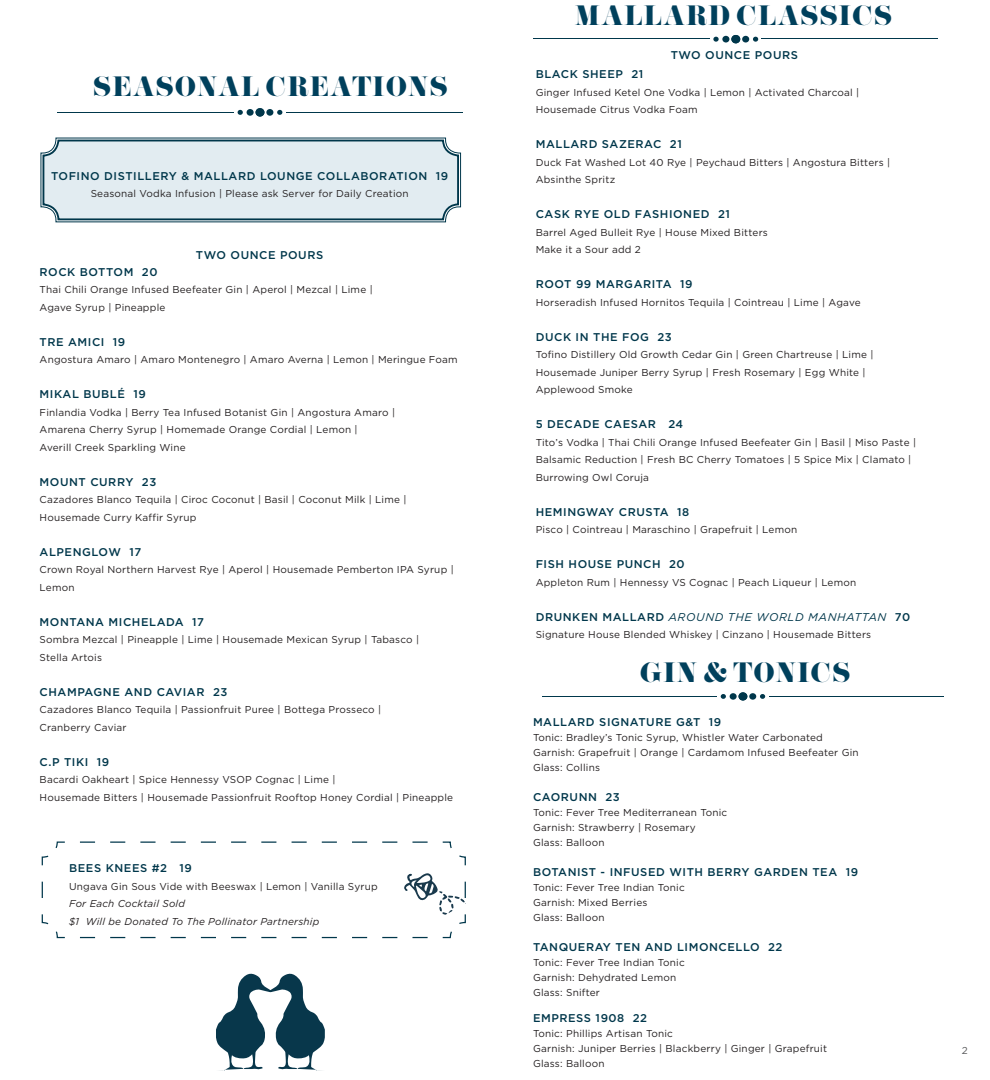
<style>
.page{position:relative;width:990px;height:1080px;background:#fff}
.page>*{position:absolute;margin:0;border:0;box-sizing:border-box;transform-origin:0 0}
.t1{font:25px "Pistilli";letter-spacing:.03em;color:#00405c}
.Sub_Heading{font:500 11.25px "Gotham HTF";letter-spacing:.05em;color:#00374b}
.t2{font:italic 11.25px "Gotham HTF";letter-spacing:.05em;color:#00374b}
.Sub_Heading-2{font:10px/17.5px "Gotham HTF";letter-spacing:.02em;color:#231f20}
.t3{font:italic 10px/17.5px "Gotham HTF";letter-spacing:.02em;color:#231f20}
.t4{font:10px "Gotham HTF";color:#57585a}
.s1{font-weight:500;font-style:normal}
</style>
<div class="page">
<svg style="left:40px;top:137px;width:421px;height:86px;background:#dae5ea"></svg>
<div style="left:43px;top:140px;width:416px;height:80px;border:2px solid #00374b;border-radius:15px"></div>
<div style="left:247px;top:109px;width:7px;height:7px;background:#00374b;border-radius:50%"></div>
<svg style="left:238px;top:110px;width:5px;height:5px"></svg>
<div style="left:256px;top:108px;width:8px;height:9px;background:#00374b;border-radius:50%"></div>
<div style="left:266px;top:109px;width:7px;height:7px;background:#00374b;border-radius:50%"></div>
<svg style="left:277px;top:110px;width:5px;height:5px"></svg>
<hr style="left:286px;top:112px;width:176px;height:1px;background:#00374b">
<hr style="left:57px;top:112px;width:176px;height:1px;background:#00374b">
<svg style="left:216px;top:974px;width:109px;height:96px"></svg>
<svg style="left:41px;top:841px;width:425px;height:98px"></svg>
<div style="left:722px;top:36px;width:7px;height:7px;background:#00374b;border-radius:50%"></div>
<svg style="left:713px;top:37px;width:6px;height:5px"></svg>
<div style="left:731px;top:35px;width:9px;height:8px;background:#00374b;border-radius:50%"></div>
<div style="left:742px;top:36px;width:7px;height:7px;background:#00374b;border-radius:50%"></div>
<svg style="left:753px;top:37px;width:5px;height:5px"></svg>
<hr style="left:762px;top:39px;width:176px;height:1px;background:#00374b">
<hr style="left:533px;top:39px;width:176px;height:1px;background:#00374b">
<div style="left:730px;top:693px;width:7px;height:7px;background:#00374b;border-radius:50%"></div>
<svg style="left:721px;top:694px;width:5px;height:5px"></svg>
<div style="left:739px;top:692px;width:8px;height:9px;background:#00374b;border-radius:50%"></div>
<div style="left:749px;top:693px;width:7px;height:7px;background:#00374b;border-radius:50%"></div>
<svg style="left:760px;top:694px;width:5px;height:5px"></svg>
<hr style="left:769px;top:696px;width:174px;height:1px;background:#00374b">
<hr style="left:542px;top:696px;width:174px;height:1px;background:#00374b">
<p class="t1" style="left:93px;top:70px;width:356px">SEASONAL CREATIONS</p>
<p class="Sub_Heading" style="left:51px;top:169px;width:399px">TOFINO DISTILLERY &amp; MALLARD LOUNGE COLLABORATION 19</p>
<p class="Sub_Heading-2" style="left:91px;top:185px;width:320px">Seasonal Vodka Infusion | Please ask Server for Daily Creation</p>
<p class="Sub_Heading" style="left:196px;top:249px;width:129px">TWO OUNCE POURS</p>
<p class="Sub_Heading" style="left:40px;top:265px;width:119px">ROCK BOTTOM 20</p>
<p class="Sub_Heading-2" style="left:40px;top:281px;width:335px">Thai Chili Orange Infused Beefeater Gin | Aperol | Mezcal | Lime |</p>
<p class="Sub_Heading-2" style="left:40px;top:298px;width:127px">Agave Syrup | Pineapple</p>
<p class="Sub_Heading" style="left:40px;top:335px;width:87px">TRE AMICI 19</p>
<p class="Sub_Heading-2" style="left:40px;top:351px;width:420px">Angostura Amaro | Amaro Montenegro | Amaro Averna | Lemon | Meringue Foam</p>
<p class="Sub_Heading" style="left:40px;top:388px;width:108px">MIKAL BUBLÉ 19</p>
<p class="Sub_Heading-2" style="left:40px;top:403px;width:357px">Finlandia Vodka | Berry Tea Infused Botanist Gin | Angostura Amaro |</p>
<p class="Sub_Heading-2" style="left:40px;top:421px;width:320px">Amarena Cherry Syrup | Homemade Orange Cordial | Lemon |<br>Averill Creek Sparkling Wine</p>
<p class="Sub_Heading" style="left:40px;top:475px;width:118px">MOUNT CURRY 23</p>
<p class="Sub_Heading-2" style="left:40px;top:491px;width:368px">Cazadores Blanco Tequila | Ciroc Coconut | Basil | Coconut Milk | Lime |</p>
<p class="Sub_Heading-2" style="left:40px;top:508px;width:158px">Housemade Curry Kaffir Syrup</p>
<p class="Sub_Heading" style="left:40px;top:545px;width:103px">ALPENGLOW 17</p>
<p class="Sub_Heading-2" style="left:40px;top:561px;width:416px">Crown Royal Northern Harvest Rye | Aperol | Housemade Pemberton IPA Syrup |<br>Lemon</p>
<p class="Sub_Heading" style="left:40px;top:615px;width:166px">MONTANA MICHELADA 17</p>
<p class="Sub_Heading-2" style="left:40px;top:631px;width:381px">Sombra Mezcal | Pineapple | Lime | Housemade Mexican Syrup | Tabasco |<br>Stella Artois</p>
<p class="Sub_Heading" style="left:40px;top:685px;width:189px">CHAMPAGNE AND CAVIAR 23</p>
<p class="Sub_Heading-2" style="left:40px;top:701px;width:343px">Cazadores Blanco Tequila | Passionfruit Puree | Bottega Prosseco |<br>Cranberry Caviar</p>
<p class="Sub_Heading" style="left:40px;top:755px;width:71px">C.P TIKI 19</p>
<p class="Sub_Heading-2" style="left:40px;top:771px;width:297px">Bacardi Oakheart | Spice Hennessy VSOP Cognac | Lime |</p>
<p class="Sub_Heading-2" style="left:40px;top:788px;width:415px">Housemade Bitters | Housemade Passionfruit Rooftop Honey Cordial | Pineapple</p>
<p class="Sub_Heading" style="left:69px;top:862px;width:124px">BEES KNEES #2 19</p>
<p class="Sub_Heading-2" style="left:69px;top:877px;width:310px">Ungava Gin Sous Vide with Beeswax | Lemon | Vanilla Syrup</p>
<p class="t3" style="left:69px;top:895px;width:252px">For Each Cocktail Sold<br>$1 Will be Donated To The Pollinator Partnership</p>
<p class="t1" style="left:575px;top:0;width:319px">MALLARD CLASSICS</p>
<p class="Sub_Heading" style="left:671px;top:48px;width:129px">TWO OUNCE POURS</p>
<p class="Sub_Heading" style="left:536px;top:68px;width:109px">BLACK SHEEP 21</p>
<p class="Sub_Heading-2" style="left:536px;top:83px;width:325px">Ginger Infused Ketel One Vodka | Lemon | Activated Charcoal |<br>Housemade Citrus Vodka Foam</p>
<p class="Sub_Heading" style="left:536px;top:138px;width:148px">MALLARD SAZERAC 21</p>
<p class="Sub_Heading-2" style="left:536px;top:153px;width:356px">Duck Fat Washed Lot 40 Rye | Peychaud Bitters | Angostura Bitters |<br>Absinthe Spritz</p>
<p class="Sub_Heading" style="left:536px;top:208px;width:196px">CASK RYE OLD FASHIONED 21</p>
<p class="Sub_Heading-2" style="left:536px;top:223px;width:234px">Barrel Aged Bulleit Rye | House Mixed Bitters<br>Make it a Sour add 2</p>
<p class="Sub_Heading" style="left:536px;top:278px;width:158px">ROOT 99 MARGARITA 19</p>
<p class="Sub_Heading-2" style="left:536px;top:293px;width:327px">Horseradish Infused Hornitos Tequila | Cointreau | Lime | Agave</p>
<p class="Sub_Heading" style="left:536px;top:330px;width:138px">DUCK IN THE FOG 23</p>
<p class="Sub_Heading-2" style="left:536px;top:346px;width:339px">Tofino Distillery Old Growth Cedar Gin | Green Chartreuse | Lime |<br>Housemade Juniper Berry Syrup | Fresh Rosemary | Egg White |<br>Applewood Smoke</p>
<p class="Sub_Heading" style="left:536px;top:418px;width:149px">5 DECADE CAESAR 24</p>
<p class="Sub_Heading-2" style="left:536px;top:433px;width:382px">Tito’s Vodka | Thai Chili Orange Infused Beefeater Gin | Basil | Miso Paste |<br>Balsamic Reduction | Fresh BC Cherry Tomatoes | 5 Spice Mix | Clamato |<br>Burrowing Owl Coruja</p>
<p class="Sub_Heading" style="left:536px;top:505px;width:155px">HEMINGWAY CRUSTA 18</p>
<p class="Sub_Heading-2" style="left:536px;top:521px;width:263px">Pisco | Cointreau | Maraschino | Grapefruit | Lemon</p>
<p class="Sub_Heading" style="left:536px;top:558px;width:151px">FISH HOUSE PUNCH 20</p>
<p class="Sub_Heading-2" style="left:536px;top:573px;width:322px">Appleton Rum | Hennessy VS Cognac | Peach Liqueur | Lemon</p>
<p class="t2" style="left:536px;top:610px;width:376px"><span class="s1">DRUNKEN MALLARD</span> AROUND THE WORLD MANHATTAN <span class="s1">70</span></p>
<p class="Sub_Heading-2" style="left:536px;top:626px;width:337px">Signature House Blended Whiskey | Cinzano | Housemade Bitters</p>
<p class="t1" style="left:640px;top:656px;width:212px">GIN &amp; TONICS</p>
<p class="Sub_Heading" style="left:533px;top:716px;width:190px">MALLARD SIGNATURE G&amp;T 19</p>
<p class="Sub_Heading-2" style="left:533px;top:729px;width:291px">Tonic: Bradley’s Tonic Syrup, Whistler Water Carbonated</p>
<p class="Sub_Heading-2" style="left:533px;top:744px;width:327px">Garnish: Grapefruit | Orange | Cardamom Infused Beefeater Gin</p>
<p class="Sub_Heading-2" style="left:533px;top:759px;width:69px">Glass: Collins</p>
<p class="Sub_Heading" style="left:533px;top:791px;width:88px">CAORUNN 23</p>
<p class="Sub_Heading-2" style="left:533px;top:804px;width:196px">Tonic: Fever Tree Mediterranean Tonic</p>
<p class="Sub_Heading-2" style="left:533px;top:819px;width:164px">Garnish: Strawberry | Rosemary</p>
<p class="Sub_Heading-2" style="left:533px;top:834px;width:73px">Glass: Balloon</p>
<p class="Sub_Heading" style="left:533px;top:866px;width:327px">BOTANIST - INFUSED WITH BERRY GARDEN TEA 19</p>
<p class="Sub_Heading-2" style="left:533px;top:879px;width:153px">Tonic: Fever Tree Indian Tonic</p>
<p class="Sub_Heading-2" style="left:533px;top:894px;width:116px">Garnish: Mixed Berries</p>
<p class="Sub_Heading-2" style="left:533px;top:909px;width:73px">Glass: Balloon</p>
<p class="Sub_Heading" style="left:533px;top:941px;width:251px">TANQUERAY TEN AND LIMONCELLO 22</p>
<p class="Sub_Heading-2" style="left:533px;top:954px;width:153px">Tonic: Fever Tree Indian Tonic</p>
<p class="Sub_Heading-2" style="left:533px;top:969px;width:145px">Garnish: Dehydrated Lemon</p>
<p class="Sub_Heading-2" style="left:533px;top:984px;width:68px">Glass: Snifter</p>
<p class="Sub_Heading" style="left:533px;top:1012px;width:116px">EMPRESS 1908 22</p>
<p class="Sub_Heading-2" style="left:533px;top:1025px;width:142px">Tonic: Phillips Artisan Tonic</p>
<p class="Sub_Heading-2" style="left:533px;top:1040px;width:296px">Garnish: Juniper Berries | Blackberry | Ginger | Grapefruit</p>
<p class="Sub_Heading-2" style="left:533px;top:1055px;width:73px">Glass: Balloon</p>
<p class="t4" style="left:962px;top:1045px;width:7px">2</p>
</div>
